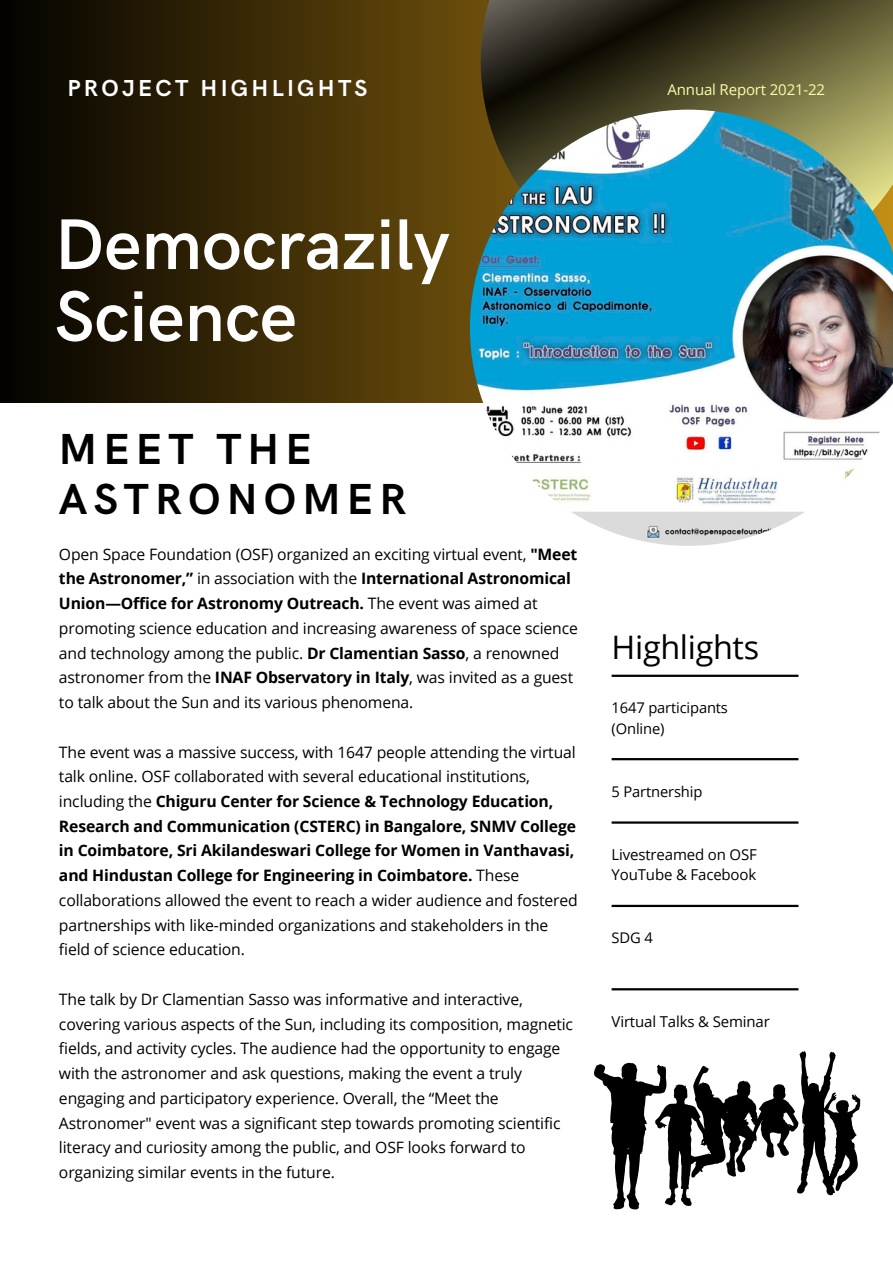
<style>
.page{position:relative;width:893px;height:1264px;background:#fff}
.page>*{position:absolute;margin:0;border:0;box-sizing:border-box;transform-origin:0 0}
.t1{font:600 72px/72px "HK Grotesk";color:#fff}
.t2{font:700 43.5px/49.5px "HK Grotesk";letter-spacing:.14em;color:#000}
.t3{font:32.4px "Open Sans";letter-spacing:-.01em;color:#000}
.t4{font:700 23.25px "HK Grotesk";letter-spacing:.14em;color:#fff}
.t5{font:15.75px/24.8px "Open Sans";letter-spacing:-.01em;color:#000}
.t6{font:15px/20.2px "Open Sans";letter-spacing:-.01em;color:#000}
.t7{font:15px "Open Sans";letter-spacing:-.01em;color:#fbffa5}
.t8{font:14.7px "Open Sans";letter-spacing:-.01em;color:#000}
.s1{font-weight:700}
</style>
<div class="page">
<svg style="left:0;top:0;width:470px;height:402px;background:#2e2105"></svg>
<svg style="left:402px;top:0;width:490px;height:364px;background:#4e411b"></svg>
<hr style="left:611px;top:674px;width:187px;height:3px;background:#000">
<hr style="left:611px;top:821px;width:187px;height:2px;background:#000">
<hr style="left:611px;top:988px;width:187px;height:2px;background:#000">
<hr style="left:611px;top:758px;width:187px;height:2px;background:#000">
<hr style="left:611px;top:904px;width:187px;height:3px;background:#000">
<img style="left:470px;top:110px;width:422px;height:436px">
<svg style="left:594px;top:1051px;width:266px;height:158px"></svg>
<p class="t4" style="left:67px;top:75px;width:301px">PROJECT HIGHLIGHTS</p>
<p class="t7" style="left:667px;top:79px;width:159px">Annual Report 2021-22</p>
<p class="t1" style="left:55px;top:211px;width:396px">Democrazily<br>Science</p>
<p class="t2" style="left:59px;top:426px;width:349px">MEET THE<br>ASTRONOMER</p>
<p class="t5" style="left:59px;top:541px;width:520px">Open Space Foundation (OSF) organized an exciting virtual event, <span class="s1">"Meet the Astronomer,”</span> in association with the <span class="s1">International Astronomical Union—Office for Astronomy Outreach.</span> The event was aimed at promoting science education and increasing awareness of space science and technology among the public. <span class="s1">Dr Clamentian Sasso</span>, a renowned astronomer from the <span class="s1">INAF Observatory in Italy</span>, was invited as a guest to talk about the Sun and its various phenomena.</p>
<p class="t5" style="left:59px;top:739px;width:520px">The event was a massive success, with 1647 people attending the virtual talk online. OSF collaborated with several educational institutions, including the <span class="s1">Chiguru Center for Science &amp; Technology Education, Research and Communication (CSTERC) in Bangalore, SNMV College in Coimbatore, Sri Akilandeswari College for Women in Vanthavasi, and Hindustan College for Engineering in Coimbatore.</span> These collaborations allowed the event to reach a wider audience and fostered partnerships with like-minded organizations and stakeholders in the field of science education.</p>
<p class="t5" style="left:59px;top:986px;width:515px">The talk by Dr Clamentian Sasso was informative and interactive, covering various aspects of the Sun, including its composition, magnetic fields, and activity cycles. The audience had the opportunity to engage with the astronomer and ask questions, making the event a truly engaging and participatory experience. Overall, the “Meet the Astronomer" event was a significant step towards promoting scientific literacy and curiosity among the public, and OSF looks forward to organizing similar events in the future.</p>
<p class="t3" style="left:611px;top:624px;width:149px">Highlights</p>
<p class="t8" style="left:611px;top:697px;width:118px">1647 participants</p>
<p class="t8" style="left:611px;top:717px;width:54px">(Online)</p>
<p class="t8" style="left:611px;top:781px;width:92px">5 Partnership</p>
<p class="t6" style="left:611px;top:844px;width:147px">Livestreamed on OSF<br>YouTube &amp; Facebook</p>
<p class="t8" style="left:611px;top:927px;width:43px">SDG 4</p>
<p class="t6" style="left:611px;top:1010px;width:160px">Virtual Talks &amp; Seminar</p>
</div>
